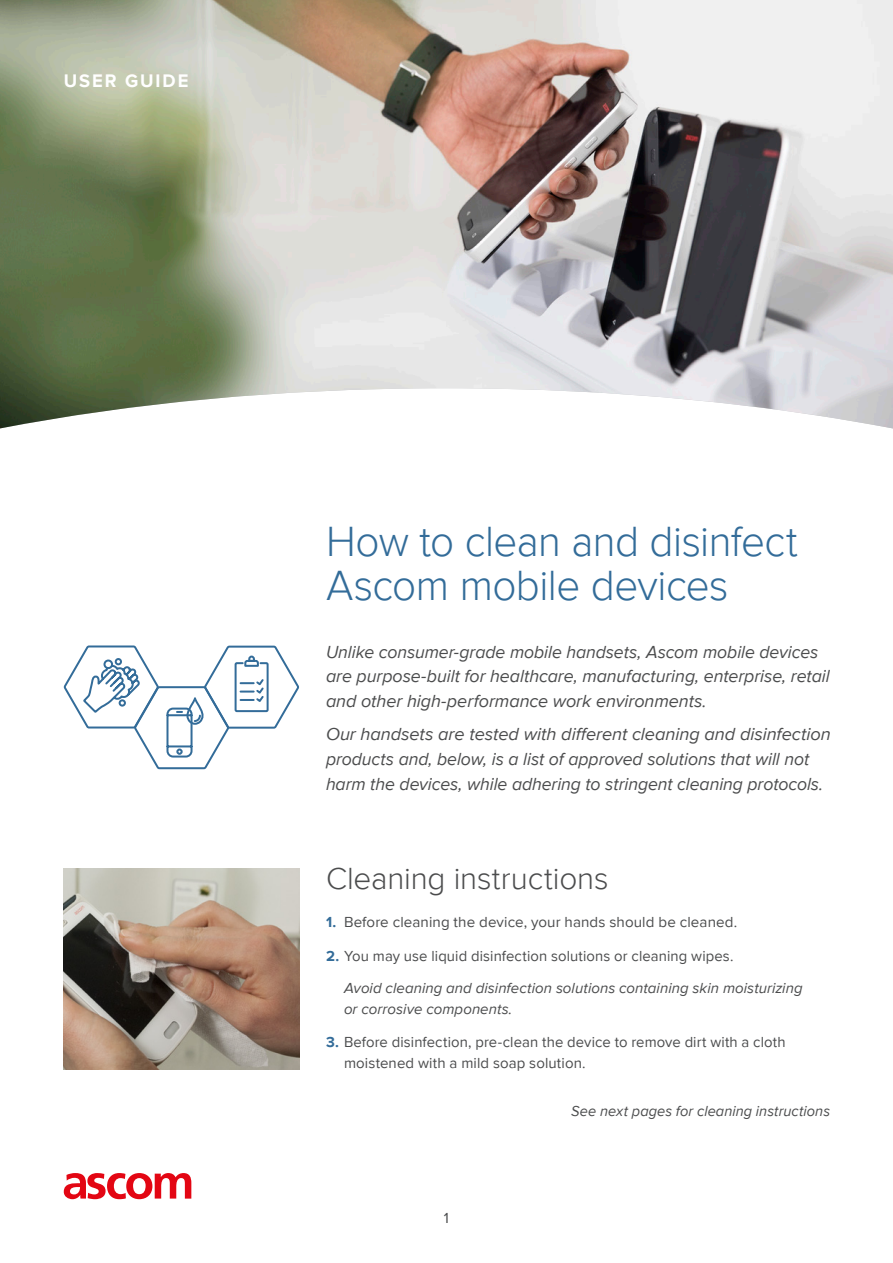
<style>
.page{position:relative;width:893px;height:1263px;background:#fff}
.page>*{position:absolute;margin:0;border:0;box-sizing:border-box;transform-origin:0 0}
.Heading_L3_-_Ascom_B{font:300 43.5px/43.8px "Proxima Nova";letter-spacing:-.015em;color:#336c99}
.Heading_L3_-_Ascom_B-2{font:300 31.5px "Proxima Nova";letter-spacing:-.005em;color:#4b4c4d}
.Sub-heading__body_co{font:700 18.75px "Proxima Nova";letter-spacing:.105em;color:#fff}
.Preamble_L2{font:italic 18px/24.8px "Proxima Nova";letter-spacing:-.005em;color:#4b4c4d}
.Body_copy{font:15px/21px "Proxima Nova";letter-spacing:.005em;color:#4b4c4d}
.Body_copy-2{font:italic 15px/21px "Proxima Nova";letter-spacing:.005em;color:#4b4c4d}
.s1{font-weight:700;color:#336c99}
</style>
<div class="page">
<img style="left:0;top:0;width:893px;height:428px">
<img style="left:64px;top:868px;width:235px;height:201px">
<svg style="left:63px;top:645px;width:236px;height:125px"></svg>
<svg style="left:64px;top:1173px;width:127px;height:26px"></svg>
<p class="Sub-heading__body_co" style="left:64px;top:70px;width:126px">USER GUIDE</p>
<p class="Heading_L3_-_Ascom_B" style="left:326px;top:520px;width:473px">How to clean and disinfect<br>Ascom mobile devices</p>
<p class="Preamble_L2" style="left:326px;top:640px;width:505px">Unlike consumer-grade mobile handsets, Ascom mobile devices are purpose-built for healthcare, manufacturing, enterprise, retail and other high-performance work environments.</p>
<p class="Preamble_L2" style="left:326px;top:722px;width:506px">Our handsets are tested with different cleaning and disinfection products and, below, is a list of approved solutions that will not harm the devices, while adhering to stringent cleaning protocols.</p>
<p class="Heading_L3_-_Ascom_B-2" style="left:326px;top:861px;width:284px">Cleaning instructions</p>
<p class="Body_copy" style="left:326px;top:912px;width:413px"><span class="s1">1.</span> Before cleaning the device, your hands should be cleaned.</p>
<p class="Body_copy" style="left:326px;top:946px;width:409px"><span class="s1">2.</span> You may use liquid disinfection solutions or cleaning wipes.</p>
<p class="Body_copy-2" style="left:344px;top:977px;width:460px">Avoid cleaning and disinfection solutions containing skin moisturizing or corrosive components.</p>
<p class="Body_copy" style="left:344px;top:1032px;width:443px;text-indent:-18px"><span class="s1">3.</span> Before disinfection, pre-clean the device to remove dirt with a cloth moistened with a mild soap solution.</p>
<p class="Body_copy" style="left:444px;top:1208px;width:7px">1</p>
<p class="Body_copy-2" style="left:571px;top:1100px;width:260px">See next pages for cleaning instructions</p>
</div>
